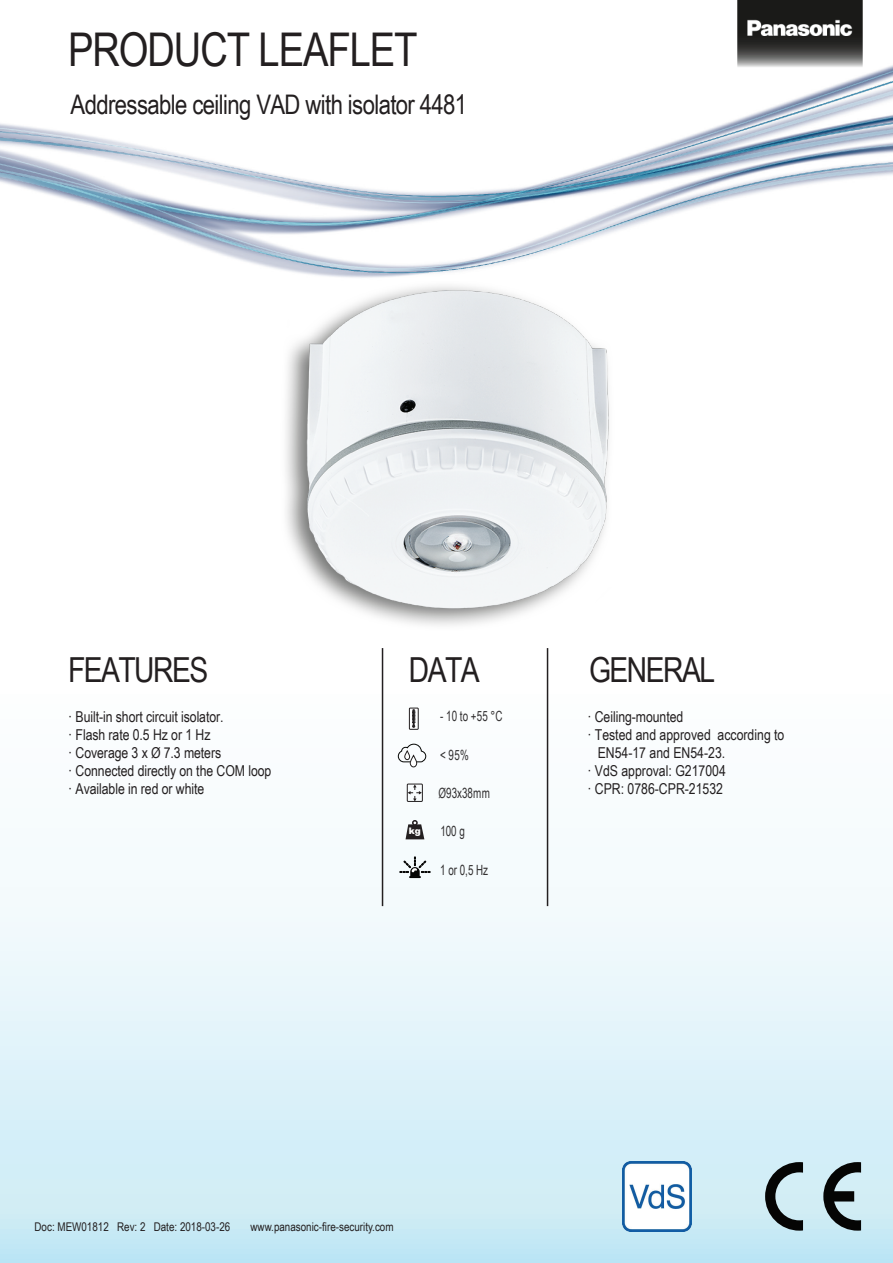
<style>
.page{position:relative;width:893px;height:1263px;background:#fff}
.page>*{position:absolute;margin:0;border:0;box-sizing:border-box;transform-origin:0 0}
.t1{font:46.5px "Arial Narrow";letter-spacing:-.025em;color:#231f20}
.t2{font:34.5px "Arial Narrow";letter-spacing:-.045em;color:#231f20}
.t3{font:27px "Arial Narrow";letter-spacing:-.025em;color:#231f20}
.t4{font:15px/18px "Arial Narrow";letter-spacing:-.005em;color:#231f20}
.t5{font:14.1px "Arial Narrow";color:#312f30;scale:.85 1}
.t6{font:12px "Arial Narrow";color:#231f20}
.t7{font:900 9px "Arial";color:#fff}
</style>
<div class="page">
<svg style="left:0;top:648px;width:893px;height:615px"></svg>
<img style="left:0;top:65px;width:893px;height:213px">
<svg style="left:409px;top:708px;width:9px;height:21px"></svg>
<div style="left:409px;top:708px;width:10px;height:22px;border:1px solid #231f20"></div>
<svg style="left:412px;top:710px;width:3px;height:18px"></svg>
<div style="left:407px;top:784px;width:16px;height:18px;border:1px solid #231f20"></div>
<svg style="left:408px;top:784px;width:14px;height:17px"></svg>
<svg style="left:406px;top:820px;width:18px;height:19px"></svg>
<svg style="left:398px;top:743px;width:28px;height:25px"></svg>
<svg style="left:400px;top:857px;width:30px;height:21px"></svg>
<hr style="left:382px;top:648px;width:1px;height:258px;background:#231f20">
<hr style="left:547px;top:648px;width:1px;height:258px;background:#231f20">
<img style="left:735px;top:0;width:130px;height:72px">
<svg style="left:823px;top:1162px;width:38px;height:68px;background:#718084"></svg>
<svg style="left:765px;top:1162px;width:38px;height:68px;background:#819296"></svg>
<img style="left:622px;top:1162px;width:70px;height:69px">
<img style="left:286px;top:286px;width:323px;height:340px">
<h1 class="t1" style="left:68px;top:15px;width:351px">PRODUCT LEAFLET</h1>
<h3 class="t3" style="left:71px;top:85px;width:398px">Addressable ceiling VAD with isolator 4481</h3>
<h2 class="t2" style="left:68px;top:644px;width:142px">FEATURES</h2>
<h2 class="t2" style="left:409px;top:644px;width:72px">DATA</h2>
<h2 class="t2" style="left:589px;top:644px;width:128px">GENERAL</h2>
<p class="t4" style="left:68px;top:707px;width:205px">· Built-in short circuit isolator.<br>· Flash rate 0.5 Hz or 1 Hz<br>· Coverage 3 x Ø 7.3 meters<br>· Connected directly on the COM loop · Available in red or white</p>
<p class="t4" style="left:587px;top:707px;width:97px">· Ceiling-mounted</p>
<p class="t5" style="left:440px;top:706px;width:75px">- 10 to +55 °C</p>
<p class="t5" style="left:440px;top:745px;width:36px">&lt; 95%</p>
<p class="t4" style="left:587px;top:725px;width:198px">· Tested and approved according to</p>
<p class="t4" style="left:598px;top:743px;width:129px">EN54-17 and EN54-23.</p>
<p class="t4" style="left:587px;top:761px;width:140px">· VdS approval: G217004</p>
<p class="t4" style="left:587px;top:779px;width:137px">· CPR: 0786-CPR-21532</p>
<p class="t5" style="left:439px;top:783px;width:62px">Ø93x38mm</p>
<p class="t5" style="left:440px;top:821px;width:30px">100 g</p>
<p class="t5" style="left:440px;top:860px;width:58px">1 or 0,5 Hz</p>
<p class="t7" style="left:409px;top:825px;width:14px">kg</p>
<p class="t6" style="left:34px;top:1217px;width:197px">Doc: MEW01812 Rev: 2 Date: 2018-03-26</p>
<p class="t6" style="left:251px;top:1217px;width:145px">www.panasonic-fire-security.com</p>
</div>
